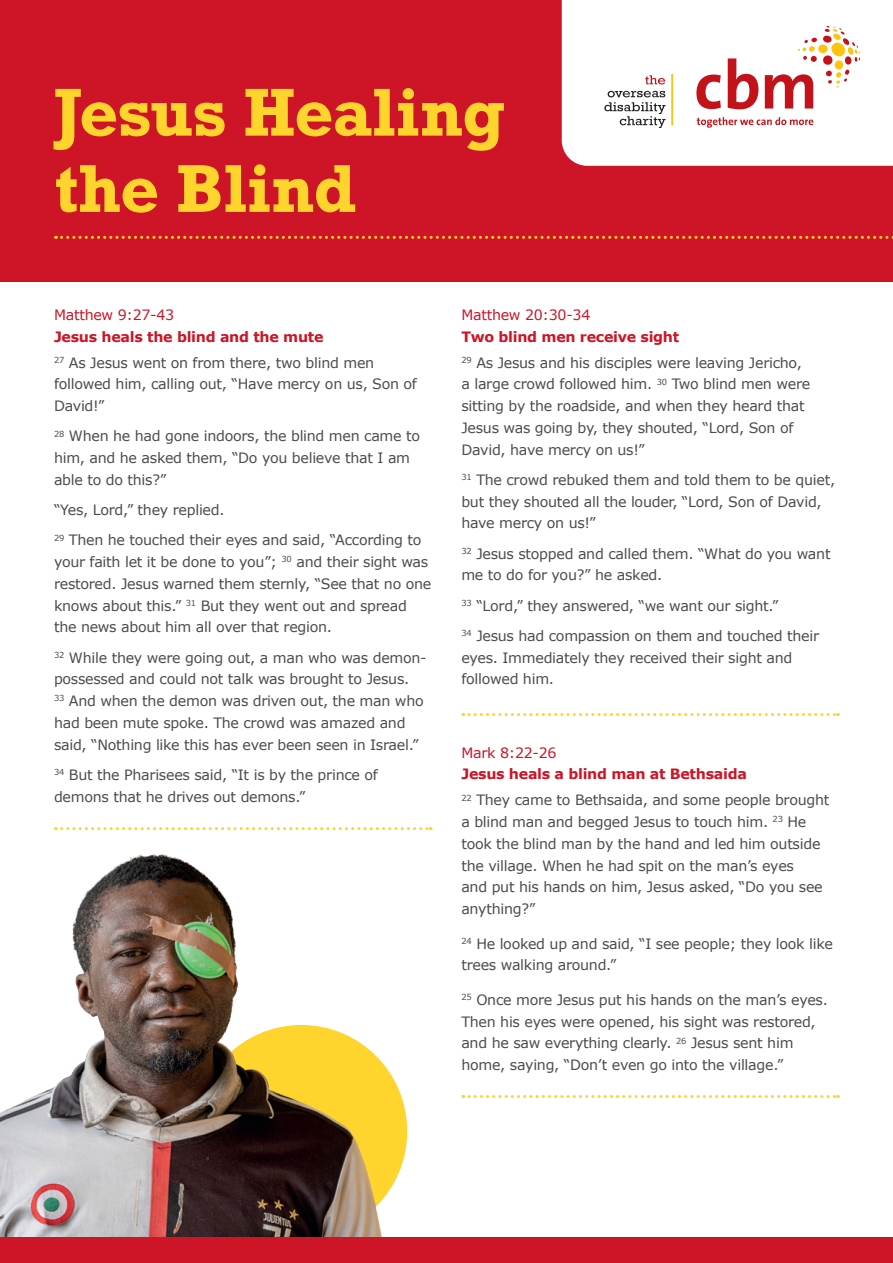
<style>
.page{position:relative;width:893px;height:1263px;background:#fff}
.page>*{position:absolute;margin:0;border:0;box-sizing:border-box;transform-origin:0 0}
.Week_title{font:700 63.6px/76.2px "Rockwell";color:#ffd42c}
.t1{font:14.25px/21.8px "Verdana";letter-spacing:-.02em;color:#4b4c4d}
.t2{font:700 14.25px "Verdana";letter-spacing:-.02em;color:#cd1527}
.t3{font:14.25px "Verdana";letter-spacing:-.02em;color:#cd1527}
</style>
<div class="page">
<div style="left:0;top:0;width:893px;height:281px;background:#cd1527"></div>
<div style="left:562px;top:0;width:331px;height:166px;background:#fff"></div>
<svg style="left:696px;top:75px;width:25px;height:34px"></svg>
<svg style="left:728px;top:58px;width:30px;height:51px"></svg>
<svg style="left:697px;top:117px;width:116px;height:11px"></svg>
<svg style="left:765px;top:26px;width:95px;height:82px;background:#f4d3ca"></svg>
<svg style="left:645px;top:75px;width:20px;height:9px"></svg>
<svg style="left:604px;top:91px;width:62px;height:37px;background:#ccc"></svg>
<hr style="left:671px;top:74px;width:2px;height:51px;background:#fec210">
<svg style="left:56px;top:236px;width:837px;height:3px"></svg>
<svg style="left:419px;top:827px;width:12px;height:3px"></svg>
<svg style="left:463px;top:713px;width:375px;height:3px"></svg>
<svg style="left:463px;top:1095px;width:375px;height:3px"></svg>
<img style="left:0;top:827px;width:417px;height:410px">
<div style="left:0;top:1237px;width:893px;height:26px;background:#cd1527"></div>
<p class="Week_title" style="left:54px;top:74px;width:452px">Jesus Healing the Blind</p>
<p class="t3" style="left:54px;top:305px;width:122px">Matthew 9:27-43</p>
<p class="t2" style="left:54px;top:327px;width:271px">Jesus heals the blind and the mute</p>
<p class="t1" style="left:54px;top:352px;width:364px"><sup>27</sup> As Jesus went on from there, two blind men followed him, calling out, “Have mercy on us, Son of<br>David!”</p>
<p class="t1" style="left:54px;top:425px;width:368px"><sup>28</sup> When he had gone indoors, the blind men came to him, and he asked them, “Do you believe that I am able to do this?”</p>
<p class="t1" style="left:54px;top:499px;width:172px">“Yes, Lord,” they replied.</p>
<p class="t1" style="left:54px;top:529px;width:379px"><sup>29</sup> Then he touched their eyes and said, “According to your faith let it be done to you”; <sup>30</sup> and their sight was restored. Jesus warned them sternly, “See that no one knows about this.” <sup>31</sup> But they went out and spread the news about him all over that region.</p>
<p class="t1" style="left:54px;top:647px;width:374px"><sup>32</sup> While they were going out, a man who was demon&shy;possessed and could not talk was brought to Jesus.<br><sup>33</sup> And when the demon was driven out, the man who had been mute spoke. The crowd was amazed and said, “Nothing like this has ever been seen in Israel.”</p>
<p class="t1" style="left:54px;top:764px;width:325px"><sup>34</sup> But the Pharisees said, “It is by the prince of demons that he drives out demons.”</p>
<p class="t3" style="left:461px;top:305px;width:131px">Matthew 20:30-34</p>
<p class="t2" style="left:461px;top:327px;width:219px">Two blind men receive sight</p>
<p class="t1" style="left:461px;top:352px;width:350px"><sup>29</sup> As Jesus and his disciples were leaving Jericho, a large crowd followed him. <sup>30</sup> Two blind men were sitting by the roadside, and when they heard that Jesus was going by, they shouted, “Lord, Son of David, have mercy on us!”</p>
<p class="t1" style="left:461px;top:469px;width:375px"><sup>31</sup> The crowd rebuked them and told them to be quiet, but they shouted all the louder, “Lord, Son of David, have mercy on us!”</p>
<p class="t1" style="left:461px;top:543px;width:371px"><sup>32</sup> Jesus stopped and called them. “What do you want me to do for you?” he asked.</p>
<p class="t1" style="left:461px;top:595px;width:319px"><sup>33</sup> “Lord,” they answered, “we want our sight.”</p>
<p class="t1" style="left:461px;top:625px;width:359px"><sup>34</sup> Jesus had compassion on them and touched their eyes. Immediately they received their sight and followed him.</p>
<p class="t3" style="left:461px;top:743px;width:97px">Mark 8:22-26</p>
<p class="t2" style="left:461px;top:765px;width:287px">Jesus heals a blind man at Bethsaida</p>
<p class="t1" style="left:461px;top:789px;width:370px"><sup>22</sup> They came to Bethsaida, and some people brought a blind man and begged Jesus to touch him. <sup>23</sup> He took the blind man by the hand and led him outside the village. When he had spit on the man’s eyes<br>and put his hands on him, Jesus asked, “Do you see anything?”</p>
<p class="t1" style="left:461px;top:933px;width:373px"><sup>24</sup> He looked up and said, “I see people; they look like trees walking around.”</p>
<p class="t1" style="left:461px;top:989px;width:368px"><sup>25</sup> Once more Jesus put his hands on the man’s eyes.<br>Then his eyes were opened, his sight was restored, and he saw everything clearly. <sup>26</sup> Jesus sent him home, saying, “Don’t even go into the village.”</p>
</div>
